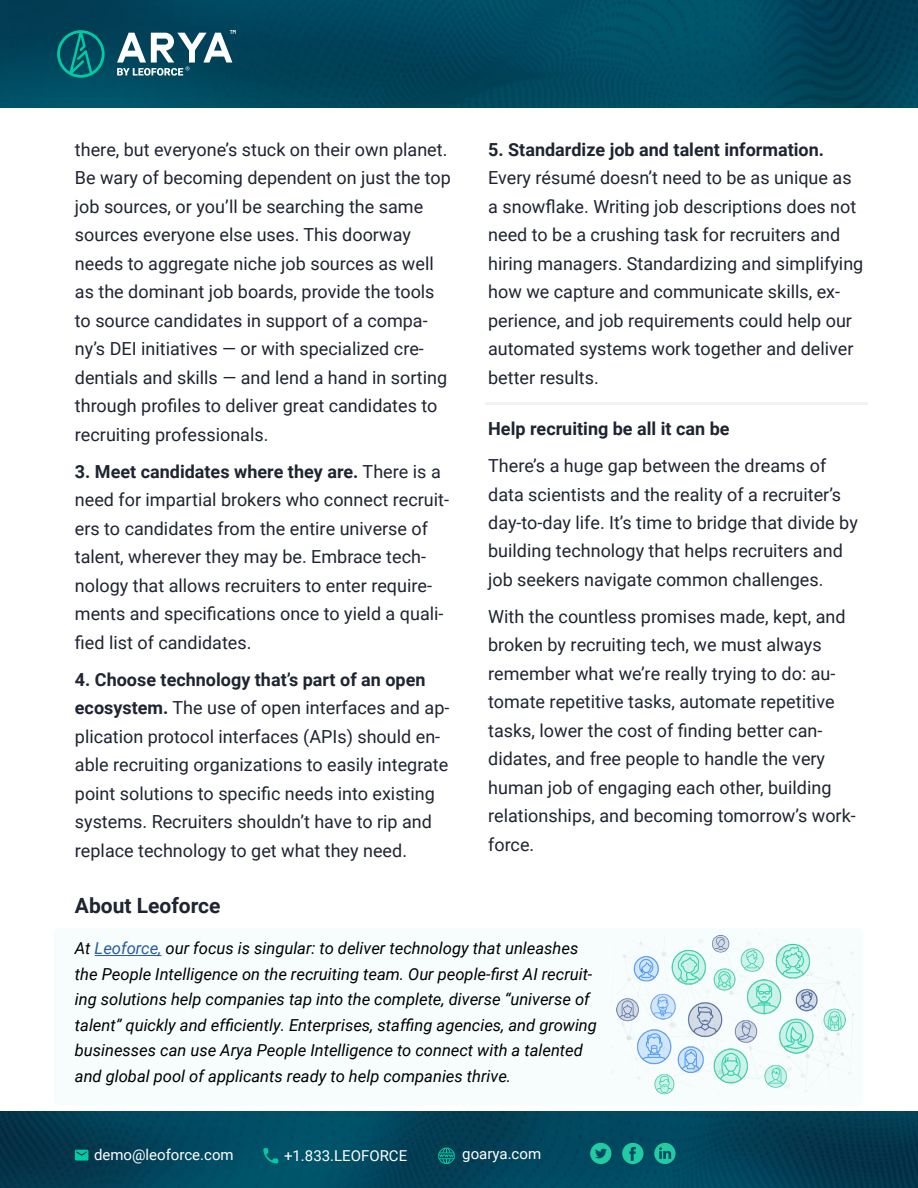
<style>
.page{position:relative;width:918px;height:1188px;background:#fff}
.page>*{position:absolute;margin:0;border:0;box-sizing:border-box;transform-origin:0 0}
.t1{font:700 21px "Roboto";color:#1f2431}
.t2{font:18px/28.5px "Roboto";color:#1f2431}
.t3{font:700 18px "Roboto";color:#1f2431}
.t4{font:italic 16.5px/25.5px "Roboto";color:#000}
.t5{font:15px "Roboto";color:#fff}
.s1{font-weight:700}
.s2{color:#275b9b}
</style>
<div class="page">
<img style="left:0;top:1112px;width:918px;height:76px">
<img style="left:0;top:0;width:918px;height:107px">
<svg style="left:75px;top:1150px;width:13px;height:11px"></svg>
<svg style="left:263px;top:1148px;width:15px;height:16px"></svg>
<svg style="left:438px;top:1146px;width:17px;height:19px"></svg>
<svg style="left:590px;top:1143px;width:21px;height:21px"></svg>
<svg style="left:622px;top:1143px;width:21px;height:21px"></svg>
<svg style="left:654px;top:1143px;width:22px;height:21px"></svg>
<svg style="left:57px;top:30px;width:48px;height:48px;background:#006b70"></svg>
<svg style="left:117px;top:30px;width:119px;height:46px"></svg>
<div style="left:54px;top:928px;width:809px;height:178px;background:#f7fcfc;border-radius:6px"></div>
<hr style="left:95px;top:955px;width:67px;height:1px;background:#275b9b">
<hr style="left:486px;top:402px;width:382px;height:3px;background:#f2f2f2">
<img style="left:611px;top:935px;width:235px;height:160px">
<p class="t2" style="left:75px;top:135px;width:378px">there, but everyone’s stuck on their own planet.<br>Be wary of becoming dependent on just the top job sources, or you’ll be searching the same sources everyone else uses. This doorway needs to aggregate niche job sources as well as the dominant job boards, provide the tools to source candidates in support of a compa&shy;ny’s DEI initiatives — or with specialized cre&shy;dentials and skills — and lend a hand in sorting through profiles to deliver great candidates to recruiting professionals.</p>
<p class="t2" style="left:75px;top:457px;width:376px"><span class="s1">3. Meet candidates where they are.</span> There is a need for impartial brokers who connect recruit&shy;ers to candidates from the entire universe of talent, wherever they may be. Embrace tech&shy;nology that allows recruiters to enter require&shy;ments and specifications once to yield a quali&shy;fied list of candidates.</p>
<p class="t2" style="left:75px;top:664px;width:376px"><span class="s1">4. Choose technology that’s part of an open ecosystem.</span> The use of open interfaces and ap&shy;plication protocol interfaces (APIs) should en&shy;able recruiting organizations to easily integrate point solutions to specific needs into existing systems. Recruiters shouldn’t have to rip and replace technology to get what they need.</p>
<p class="t3" style="left:488px;top:137px;width:337px">5. Standardize job and talent information.</p>
<p class="t2" style="left:488px;top:163px;width:377px">Every résumé doesn’t need to be as unique as a snowflake. Writing job descriptions does not need to be a crushing task for recruiters and hiring managers. Standardizing and simplifying how we capture and communicate skills, ex&shy;perience, and job requirements could help our automated systems work together and deliver better results.</p>
<p class="t3" style="left:488px;top:416px;width:243px">Help recruiting be all it can be</p>
<p class="t2" style="left:488px;top:451px;width:371px">There’s a huge gap between the dreams of data scientists and the reality of a recruiter’s day-to-day life. It’s time to bridge that divide by building technology that helps recruiters and job seekers navigate common challenges.</p>
<p class="t2" style="left:488px;top:602px;width:369px">With the countless promises made, kept, and broken by recruiting tech, we must always remember what we’re really trying to do: au&shy;tomate repetitive tasks, automate repetitive tasks, lower the cost of finding better can&shy;didates, and free people to handle the very human job of engaging each other, building relationships, and becoming tomorrow’s work&shy;force.</p>
<p class="t1" style="left:75px;top:891px;width:147px">About Leoforce</p>
<p class="t4" style="left:75px;top:935px;width:524px">At <span class="s2">Leoforce,</span> our focus is singular: to deliver technology that unleashes the People Intelligence on the recruiting team. Our people-first AI recruit&shy;ing solutions help companies tap into the complete, diverse “universe of talent” quickly and efficiently. Enterprises, staffing agencies, and growing businesses can use Arya People Intelligence to connect with a talented and global pool of applicants ready to help companies thrive.</p>
<p class="t5" style="left:94px;top:1144px;width:141px">demo@leoforce.com</p>
<p class="t5" style="left:284px;top:1145px;width:125px">+1.833.LEOFORCE</p>
<p class="t5" style="left:462px;top:1143px;width:80px">goarya.com</p>
</div>
